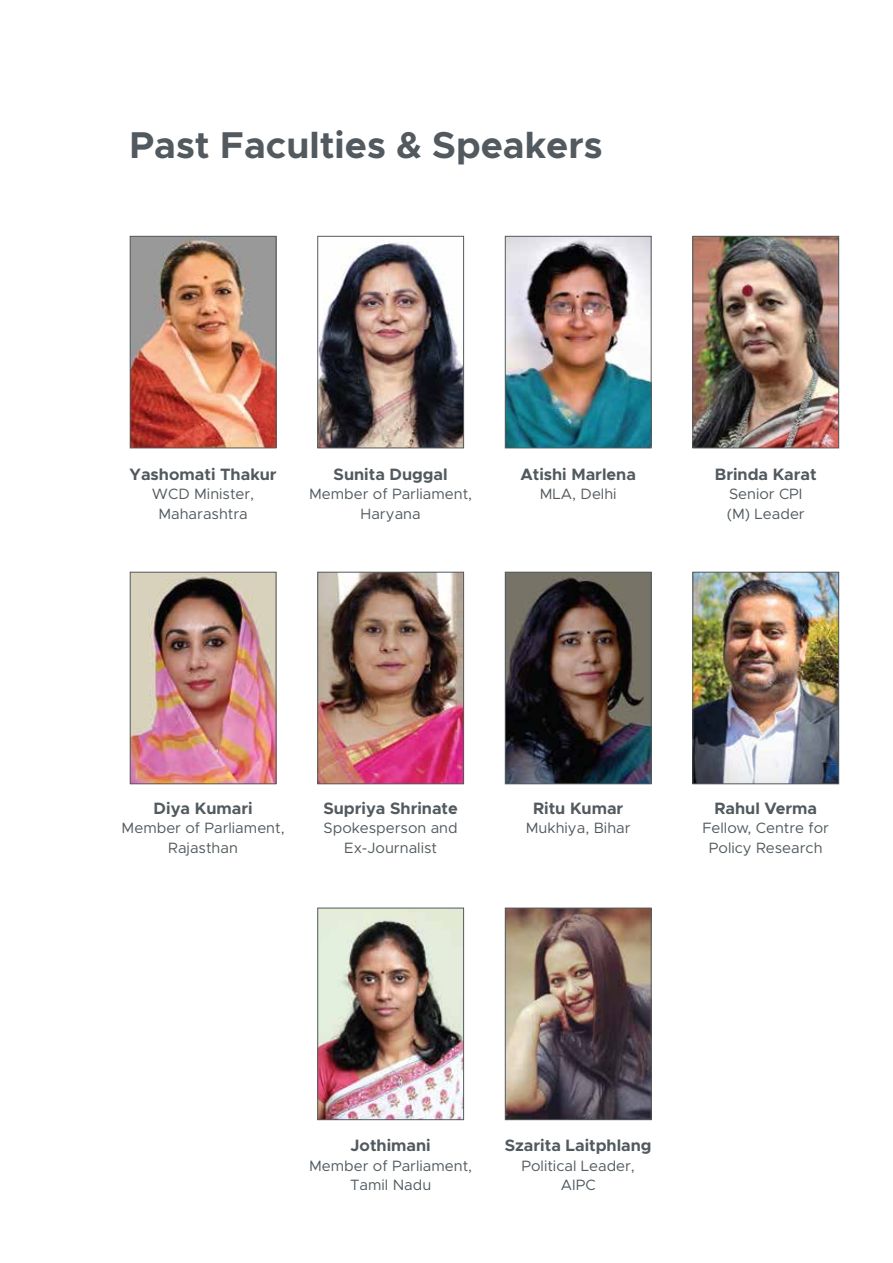
<style>
.page{position:relative;width:893px;height:1263px;background:#fff}
.page>*{position:absolute;margin:0;border:0;box-sizing:border-box;transform-origin:0 0}
.t1{font:700 37.5px "Metropolis";color:#525a5f}
.t2{font:700 16.5px "Metropolis";color:#525a5f}
.t3{font:15px/19.5px "Metropolis";color:#525a5f;text-align:center}
</style>
<div class="page">
<img style="left:132px;top:238px;width:142px;height:208px">
<div style="left:130px;top:236px;width:146px;height:212px;border:1px solid #525a5f"></div>
<img style="left:319px;top:242px;width:143px;height:204px">
<div style="left:317px;top:236px;width:147px;height:212px;border:1px solid #525a5f"></div>
<img style="left:507px;top:238px;width:142px;height:208px">
<div style="left:505px;top:236px;width:146px;height:212px;border:1px solid #525a5f"></div>
<img style="left:694px;top:238px;width:143px;height:208px">
<div style="left:692px;top:236px;width:147px;height:212px;border:1px solid #525a5f"></div>
<img style="left:132px;top:574px;width:142px;height:208px">
<div style="left:130px;top:572px;width:146px;height:212px;border:1px solid #525a5f"></div>
<img style="left:319px;top:574px;width:143px;height:208px">
<div style="left:317px;top:572px;width:147px;height:212px;border:1px solid #525a5f"></div>
<img style="left:507px;top:574px;width:142px;height:208px">
<div style="left:505px;top:572px;width:146px;height:212px;border:1px solid #525a5f"></div>
<img style="left:694px;top:574px;width:143px;height:208px">
<div style="left:692px;top:572px;width:147px;height:212px;border:1px solid #525a5f"></div>
<img style="left:319px;top:910px;width:143px;height:208px">
<div style="left:317px;top:908px;width:147px;height:212px;border:1px solid #525a5f"></div>
<img style="left:507px;top:910px;width:142px;height:208px">
<div style="left:505px;top:908px;width:146px;height:212px;border:1px solid #525a5f"></div>
<h1 class="t1" style="left:130px;top:121px;width:474px">Past Faculties &amp; Speakers</h1>
<p class="t2" style="left:130px;top:464px;width:149px">Yashomati Thakur</p>
<p class="t3" style="left:152px;top:484px;width:104px">WCD Minister,<br>Maharashtra</p>
<p class="t2" style="left:334px;top:464px;width:116px">Sunita Duggal</p>
<p class="t3" style="left:309px;top:484px;width:165px">Member of Parliament,<br>Haryana</p>
<p class="t2" style="left:520px;top:464px;width:117px">Atishi Marlena</p>
<p class="t3" style="left:540px;top:484px;width:78px">MLA, Delhi</p>
<p class="t2" style="left:715px;top:464px;width:103px">Brinda Karat</p>
<p class="t3" style="left:727px;top:484px;width:79px;text-align:left">Senior CPI (M) Leader</p>
<p class="t2" style="left:154px;top:797px;width:100px">Diya Kumari</p>
<p class="t3" style="left:122px;top:818px;width:165px">Member of Parliament,<br>Rajasthan</p>
<p class="t2" style="left:323px;top:797px;width:136px">Supriya Shrinate</p>
<p class="t3" style="left:324px;top:818px;width:136px">Spokesperson and<br>Ex-Journalist</p>
<p class="t2" style="left:533px;top:797px;width:92px">Ritu Kumar</p>
<p class="t3" style="left:526px;top:818px;width:106px">Mukhiya, Bihar</p>
<p class="t2" style="left:714px;top:797px;width:104px">Rahul Verma</p>
<p class="t3" style="left:702px;top:818px;width:128px">Fellow, Centre for<br>Policy Research</p>
<p class="t2" style="left:351px;top:1135px;width:82px">Jothimani</p>
<p class="t3" style="left:309px;top:1156px;width:165px">Member of Parliament,<br>Tamil Nadu</p>
<p class="t2" style="left:505px;top:1135px;width:148px">Szarita Laitphlang</p>
<p class="t3" style="left:521px;top:1156px;width:115px">Political Leader,<br>AIPC</p>
</div>
